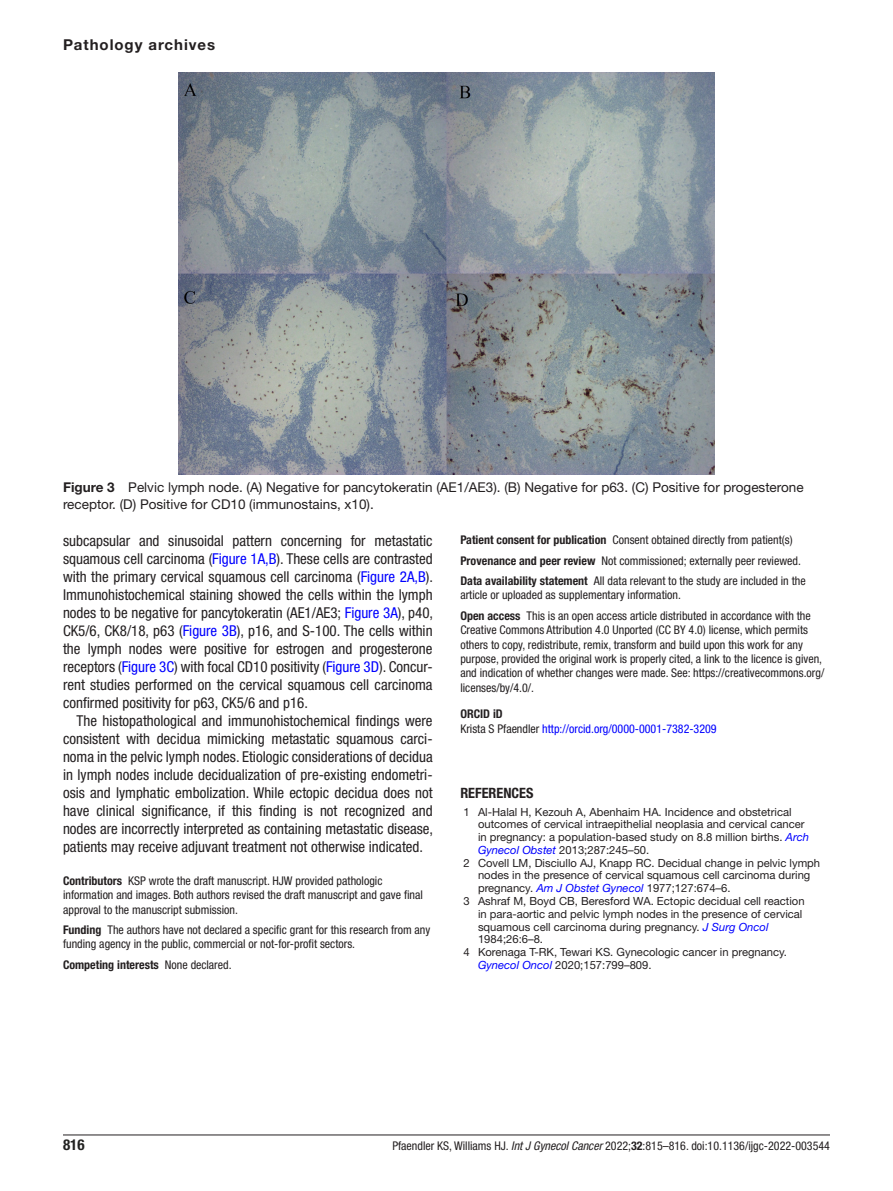
<style>
.page{position:relative;width:893px;height:1191px;background:#fff}
.page>*{position:absolute;margin:0;border:0;box-sizing:border-box;transform-origin:0 0}
.t1{font:condensed 15px/18px "Helvetica Neue LT Std";color:#231f20;text-align:justify}
.t2{font:700 15px "Helvetica Neue LT Std";letter-spacing:.065em;color:#231f20}
.t3{font:700 condensed 15px "Helvetica Neue LT Std";color:#222221}
.t4{font:700 condensed 14.25px "Helvetica Neue LT Std";color:#231f20}
.t5{font:13.5px/16.5px "Helvetica Neue LT Std";color:#231f20}
.t6{font:condensed 12px/14.4px "Helvetica Neue LT Std";color:#231f20}
.t7{font:condensed 12px/14.4px "Helvetica Neue LT Std";color:#00f}
.t8{font:700 condensed 12px "Helvetica Neue LT Std";color:#231f20}
.t9{font:11.25px "Helvetica Neue LT Std";color:#231f20}
.s1{font-weight:700}
.s2{color:#00f}
.s3{font-weight:400}
.s4{font-weight:700;color:#231f20}
.s5{color:#231f20}
.s6{font-style:italic;color:#00f}
.s7{font-style:italic}
</style>
<div class="page">
<hr style="left:63px;top:1134px;width:767px;height:1px;background:#231f20">
<img style="left:178px;top:73px;width:537px;height:401px">
<p class="t2" style="left:63px;top:35px;width:154px">Pathology archives</p>
<p class="t5" style="left:63px;top:479px;width:742px"><span class="s1">Figure 3</span> Pelvic lymph node. (A) Negative for pancytokeratin (AE1/AE3). (B) Negative for p63. (C) Positive for progesterone receptor. (D) Positive for CD10 (immunostains, x10).</p>
<p class="t1" style="left:63px;top:532px;width:372px">subcapsular and sinusoidal pattern concerning for metastatic squamous cell carcinoma (<span class="s2">Figure 1A,B</span>). These cells are contrasted with the primary cervical squamous cell carcinoma (<span class="s2">Figure 2A,B</span>).<br>Immunohistochemical staining showed the cells within the lymph nodes to be negative for pancytokeratin (AE1/AE3; <span class="s2">Figure 3A</span>), p40, CK5/6, CK8/18, p63 (<span class="s2">Figure 3B</span>), p16, and S-100. The cells within the lymph nodes were positive for estrogen and progesterone receptors (<span class="s2">Figure 3C</span>) with focal CD10 positivity (<span class="s2">Figure 3D</span>). Concur&shy;rent studies performed on the cervical squamous cell carcinoma confirmed positivity for p63, CK5/6 and p16.</p>
<p class="t1" style="left:63px;top:712px;width:372px;text-indent:14px">The histopathological and immunohistochemical findings were consistent with decidua mimicking metastatic squamous carci&shy;noma in the pelvic lymph nodes. Etiologic considerations of decidua in lymph nodes include decidualization of pre-existing endometri&shy;osis and lymphatic embolization. While ectopic decidua does not have clinical significance, if this finding is not recognized and nodes are incorrectly interpreted as containing metastatic disease, patients may receive adjuvant treatment not otherwise indicated.</p>
<p class="t6" style="left:63px;top:873px;width:361px"><span class="s1">Contributors</span> KSP wrote the draft manuscript. HJW provided pathologic information and images. Both authors revised the draft manuscript and gave final approval to the manuscript submission.</p>
<p class="t6" style="left:63px;top:922px;width:369px"><span class="s1">Funding</span> The authors have not declared a specific grant for this research from any funding agency in the public, commercial or not-for-profit sectors.</p>
<p class="t8" style="left:63px;top:957px;width:170px">Competing interests <span class="s3">None declared.</span></p>
<p class="t6" style="left:460px;top:529px;width:347px;line-height:20.4px"><span class="s1">Patient consent for publication</span> Consent obtained directly from patient(s)<br><span class="s1">Provenance and peer review</span> Not commissioned; externally peer reviewed.<br><span class="s1">Data availability statement</span> All data relevant to the study are included in the</p>
<p class="t6" style="left:460px;top:585px;width:352px;line-height:20.4px">article or uploaded as supplementary information.<br><span class="s1">Open access</span> This is an open access article distributed in accordance with the</p>
<p class="t6" style="left:460px;top:622px;width:365px">Creative Commons Attribution 4.0 Unported (CC BY 4.0) license, which permits others to copy, redistribute, remix, transform and build upon this work for any purpose, provided the original work is properly cited, a link to the licence is given, and indication of whether changes were made. See: https://creativecommons.org/ licenses/by/4.0/.</p>
<p class="t7" style="left:460px;top:706px;width:258px"><span class="s4">ORCID iD<br></span><span class="s5">Krista S Pfaendler</span> http://orcid.org/0000-0001-7382-3209</p>
<p class="t4" style="left:460px;top:784px;width:75px">REFERENCES</p>
<p class="t9" style="left:463px;top:805px;width:330px">1 Al-Halal H, Kezouh A, Abenhaim HA. Incidence and obstetrical</p>
<p class="t9" style="left:478px;top:817px;width:328px">outcomes of cervical intraepithelial neoplasia and cervical cancer</p>
<p class="t9" style="left:478px;top:830px;width:333px">in pregnancy: a population-based study on 8.8 million births. <span class="s6">Arch</span></p>
<p class="t9" style="left:478px;top:843px;width:173px"><span class="s6">Gynecol Obstet</span> 2013;287:245–50.</p>
<p class="t9" style="left:463px;top:856px;width:358px">2 Covell LM, Disciullo AJ, Knapp RC. Decidual change in pelvic lymph</p>
<p class="t9" style="left:478px;top:868px;width:334px">nodes in the presence of cervical squamous cell carcinoma during</p>
<p class="t9" style="left:478px;top:881px;width:254px">pregnancy. <span class="s6">Am J Obstet Gynecol</span> 1977;127:674–6.</p>
<p class="t9" style="left:463px;top:894px;width:343px">3 Ashraf M, Boyd CB, Beresford WA. Ectopic decidual cell reaction</p>
<p class="t9" style="left:478px;top:907px;width:326px">in para-aortic and pelvic lymph nodes in the presence of cervical</p>
<p class="t9" style="left:478px;top:919px;width:292px">squamous cell carcinoma during pregnancy. <span class="s6">J Surg Oncol</span></p>
<p class="t9" style="left:478px;top:932px;width:67px">1984;26:6–8.</p>
<p class="t9" style="left:463px;top:945px;width:325px">4 Korenaga T-RK, Tewari KS. Gynecologic cancer in pregnancy.</p>
<p class="t9" style="left:478px;top:958px;width:175px"><span class="s6">Gynecol Oncol</span> 2020;157:799–809.</p>
<p class="t3" style="left:63px;top:1135px;width:23px">816</p>
<p class="t6" style="left:392px;top:1138px;width:439px">Pfaendler KS, Williams HJ. <span class="s7">Int J Gynecol Cancer</span> 2022;<span class="s1">32</span>:815–816. doi:10.1136/ijgc-2022-003544</p>
</div>
